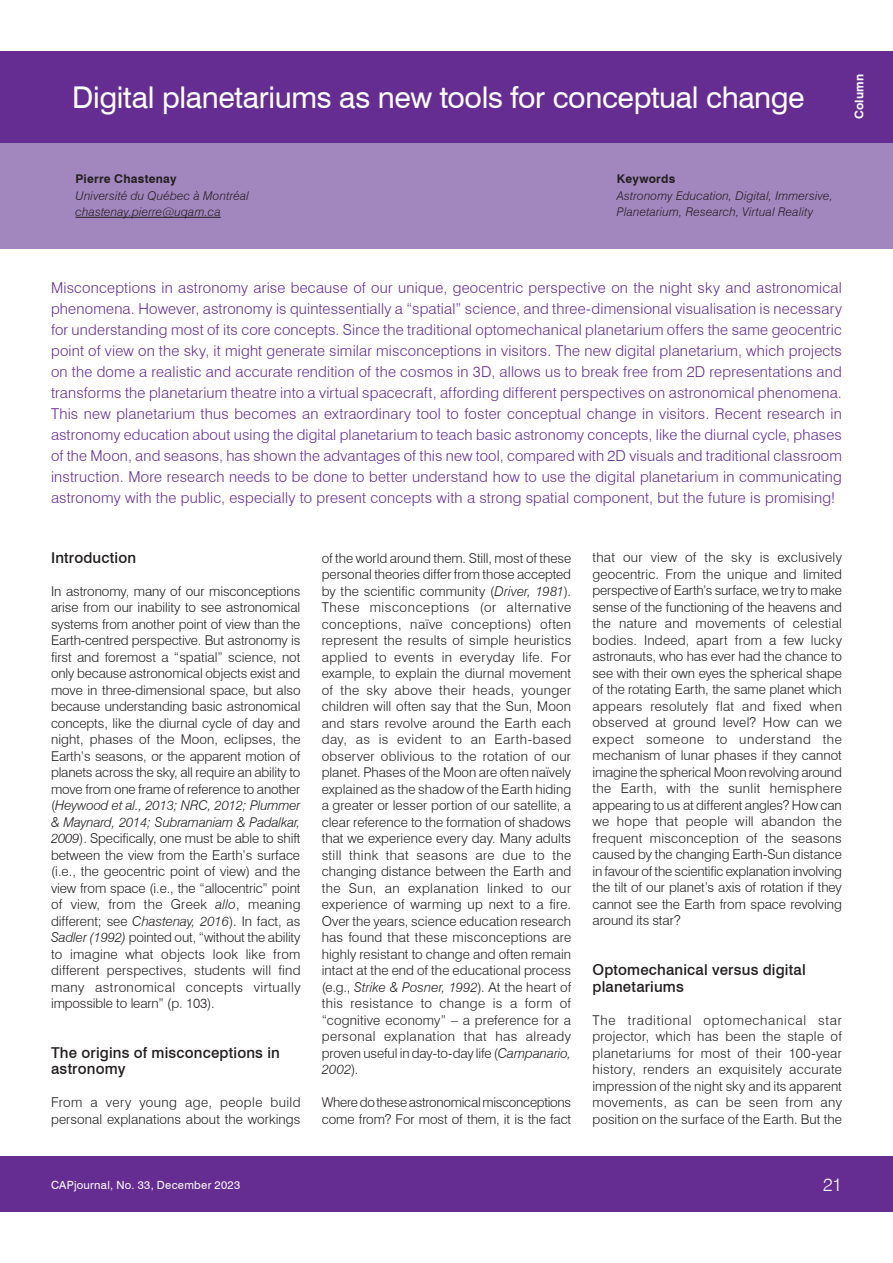
<style>
.page{position:relative;width:893px;height:1263px;background:#fff}
.page>*{position:absolute;margin:0;border:0;box-sizing:border-box;transform-origin:0 0}
.t1{font:30px "Swiss 721 BT";letter-spacing:-.01em;color:#fff}
.t2{font:300 18px "Swiss 721 BT";color:#fff}
.t3{font:300 15px/21px "Swiss 721 BT";letter-spacing:.015em;color:#652d91;text-align:justify}
.t4{font:500 15px/16.5px "Swiss 721 BT";letter-spacing:.01em;color:#231f20}
.t5{font:300 13.5px/16.5px "Swiss 721 BT";color:#231f20;text-align:justify}
.t6{font:italic 300 12px/16.5px "Swiss 721 BT";letter-spacing:.02em;color:#231f20}
.t7{font:700 12px "Swiss 721 BT";letter-spacing:.02em;color:#231f20}
.t8{font:700 12px "Swiss 721 BT";letter-spacing:.02em;color:#fff}
.t9{font:11.25px "Swiss 721 BT";letter-spacing:.025em;color:#fff}
.s1{font-style:italic}
</style>
<div class="page">
<div style="left:0;top:1157px;width:893px;height:55px;background:#652d91"></div>
<div style="left:0;top:134px;width:893px;height:115px;background:#a286be"></div>
<div style="left:0;top:51px;width:893px;height:91px;background:#652d91"></div>
<hr style="left:75px;top:217px;width:146px;height:1px;background:#231f20">
<h1 class="t1" style="left:72px;top:79px;width:734px">Digital planetariums as new tools for conceptual change</h1>
<p class="t7" style="left:75px;top:171px;width:103px">Pierre Chastenay</p>
<p class="t6" style="left:75px;top:187px;width:175px">Université du Québec à Montréal chastenay.pierre@uqam.ca</p>
<p class="t7" style="left:617px;top:171px;width:60px">Keywords</p>
<p class="t6" style="left:617px;top:187px;width:217px">Astronomy Education, Digital, Immersive,<br>Planetarium, Research, Virtual Reality</p>
<p class="t8" style="left:852px;top:119px;width:47px;rotate:-90deg">Column</p>
<p class="t3" style="left:51px;top:277px;width:792px">Misconceptions in astronomy arise because of our unique, geocentric perspective on the night sky and astronomical phenomena. However, astronomy is quintessentially a “spatial” science, and three-dimensional visualisation is necessary for understanding most of its core concepts. Since the traditional optomechanical planetarium offers the same geocentric point of view on the sky, it might generate similar misconceptions in visitors. The new digital planetarium, which projects on the dome a realistic and accurate rendition of the cosmos in 3D, allows us to break free from 2D representations and transforms the planetarium theatre into a virtual spacecraft, affording different perspectives on astronomical phenomena.<br>This new planetarium thus becomes an extraordinary tool to foster conceptual change in visitors. Recent research in astronomy education about using the digital planetarium to teach basic astronomy concepts, like the diurnal cycle, phases of the Moon, and seasons, has shown the advantages of this new tool, compared with 2D visuals and traditional classroom instruction. More research needs to be done to better understand how to use the digital planetarium in communicating astronomy with the public, especially to present concepts with a strong spatial component, but the future is promising!</p>
<p class="t4" style="left:51px;top:549px;width:87px">Introduction</p>
<p class="t5" style="left:51px;top:582px;width:251px">In astronomy, many of our misconceptions arise from our inability to see astronomical systems from another point of view than the Earth-centred perspective. But astronomy is first and foremost a “spatial” science, not only because astronomical objects exist and move in three-dimensional space, but also because understanding basic astronomical concepts, like the diurnal cycle of day and night, phases of the Moon, eclipses, the Earth’s seasons, or the apparent motion of planets across the sky, all require an ability to move from one frame of reference to another (<span class="s1">Heywood et al., 2013; NRC, 2012; Plummer &amp; Maynard, 2014; Subramaniam &amp; Padalkar, 2009</span>). Specifically, one must be able to shift between the view from the Earth’s surface (i.e., the geocentric point of view) and the view from space (i.e., the “allocentric” point of view, from the Greek <span class="s1">allo</span>, meaning different; see <span class="s1">Chastenay, 2016</span>). In fact, as <span class="s1">Sadler (1992)</span> pointed out, “without the ability to imagine what objects look like from different perspectives, students will find many astronomical concepts virtually impossible to learn” (p. 103).</p>
<p class="t4" style="left:51px;top:1044px;width:230px">The origins of misconceptions in astronomy</p>
<p class="t5" style="left:51px;top:1094px;width:251px">From a very young age, people build personal explanations about the workings</p>
<p class="t5" style="left:322px;top:549px;width:251px">of the world around them. Still, most of these personal theories differ from those accepted by the scientific community (<span class="s1">Driver, 1981</span>).<br>These misconceptions (or alternative conceptions, naïve conceptions) often represent the results of simple heuristics applied to events in everyday life. For example, to explain the diurnal movement of the sky above their heads, younger children will often say that the Sun, Moon and stars revolve around the Earth each day, as is evident to an Earth-based observer oblivious to the rotation of our planet. Phases of the Moon are often naïvely explained as the shadow of the Earth hiding a greater or lesser portion of our satellite, a clear reference to the formation of shadows that we experience every day. Many adults still think that seasons are due to the changing distance between the Earth and the Sun, an explanation linked to our experience of warming up next to a fire.<br>Over the years, science education research has found that these misconceptions are highly resistant to change and often remain intact at the end of the educational process (e.g., <span class="s1">Strike &amp; Posner, 1992</span>). At the heart of this resistance to change is a form of “cognitive economy” – a preference for a personal explanation that has already proven useful in day-to-day life (<span class="s1">Campanario, 2002</span>).</p>
<p class="t5" style="left:322px;top:1094px;width:251px">Where do these astronomical misconceptions come from? For most of them, it is the fact</p>
<p class="t5" style="left:592px;top:549px;width:251px">that our view of the sky is exclusively geocentric. From the unique and limited perspective of Earth’s surface, we try to make sense of the functioning of the heavens and the nature and movements of celestial bodies. Indeed, apart from a few lucky astronauts, who has ever had the chance to see with their own eyes the spherical shape of the rotating Earth, the same planet which appears resolutely flat and fixed when observed at ground level? How can we expect someone to understand the mechanism of lunar phases if they cannot imagine the spherical Moon revolving around the Earth, with the sunlit hemisphere appearing to us at different angles? How can we hope that people will abandon the frequent misconception of the seasons caused by the changing Earth-Sun distance in favour of the scientific explanation involving the tilt of our planet’s axis of rotation if they cannot see the Earth from space revolving around its star?</p>
<p class="t4" style="left:592px;top:961px;width:215px">Optomechanical versus digital planetariums</p>
<p class="t5" style="left:592px;top:1011px;width:251px">The traditional optomechanical star projector, which has been the staple of planetariums for most of their 100-year history, renders an exquisitely accurate impression of the night sky and its apparent movements, as can be seen from any position on the surface of the Earth. But the</p>
<p class="t9" style="left:51px;top:1178px;width:191px">CAPjournal, No. 33, December 2023</p>
<h2 class="t2" style="left:823px;top:1174px;width:20px">21</h2>
</div>
